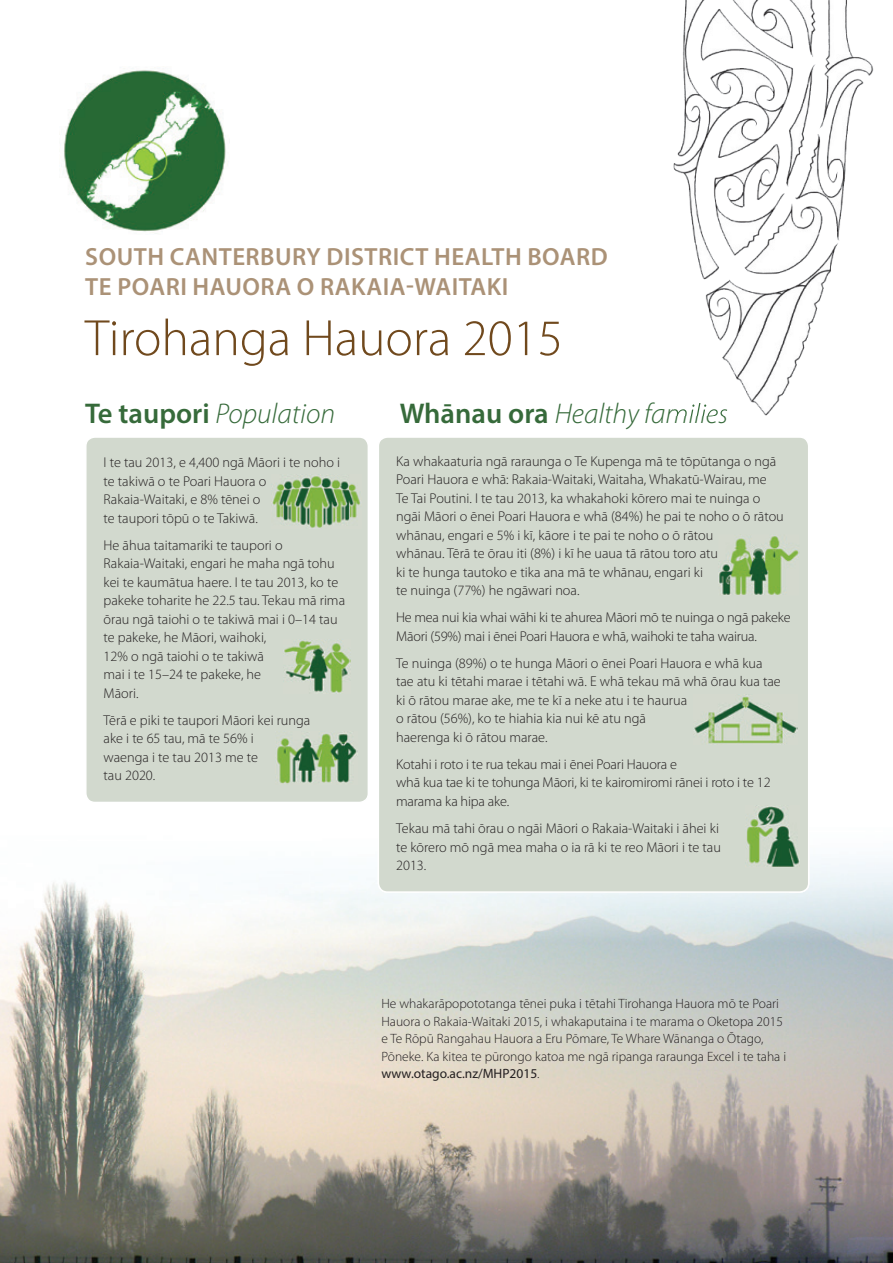
<style>
.page{position:relative;width:893px;height:1263px;background:#fff}
.page>*{position:absolute;margin:0;border:0;box-sizing:border-box;transform-origin:0 0}
.t1{font:300 51.45px "Myriad Pro";color:#70491d}
.t2{font:italic 300 28.65px "Myriad Pro";color:#366a3a}
.t3{font:600 24.9px/29.8px "Myriad Pro";letter-spacing:.02em;color:#ab9277}
.t4{font:300 14.25px/18.6px "Myriad Pro";color:#231f20}
.t5{font:300 13.5px/17.5px "Myriad Pro";color:#231f20}
.s1{font-weight:600;font-style:normal}
.s2{font-weight:400}
</style>
<div class="page">
<img style="left:0;top:876px;width:420px;height:387px">
<img style="left:788px;top:861px;width:105px;height:402px">
<img style="left:420px;top:893px;width:368px;height:370px">
<img style="left:64px;top:70px;width:162px;height:164px">
<div style="left:378px;top:438px;width:431px;height:455px;background:#d2d9ce"></div>
<img style="left:718px;top:534px;width:81px;height:62px">
<svg style="left:718px;top:548px;width:1px;height:12px"></svg>
<img style="left:693px;top:694px;width:104px;height:51px">
<img style="left:745px;top:806px;width:55px;height:62px">
<div style="left:86px;top:438px;width:282px;height:364px;background:#d2d9ce"></div>
<img style="left:272px;top:475px;width:89px;height:54px">
<img style="left:284px;top:639px;width:66px;height:55px">
<img style="left:276px;top:731px;width:81px;height:53px">
<img style="left:674px;top:0;width:199px;height:416px">
<img style="left:674px;top:403px;width:53px;height:13px">
<h3 class="t3" style="left:85px;top:241px;width:524px">SOUTH CANTERBURY DISTRICT HEALTH BOARD<br>TE POARI HAUORA O RAKAIA-WAITAKI</h3>
<h1 class="t1" style="left:85px;top:310px;width:479px">Tirohanga Hauora 2015</h1>
<h2 class="t2" style="left:85px;top:399px;width:252px"><span class="s1">Te taupori</span> Population</h2>
<h2 class="t2" style="left:400px;top:399px;width:330px"><span class="s1">Whānau ora</span> Healthy families</h2>
<p class="t4" style="left:104px;top:453px;width:238px">I te tau 2013, e 4,400 ngā Māori i te noho i te takiwā o te Poari Hauora o<br>Rakaia-Waitaki, e 8% tēnei o<br>te taupori tōpū o te Takiwā.</p>
<p class="t4" style="left:104px;top:536px;width:243px">He āhua taitamariki te taupori o<br>Rakaia-Waitaki, engari he maha ngā tohu kei te kaumātua haere. I te tau 2013, ko te pakeke toharite he 22.5 tau. Tekau mā rima ōrau ngā taiohi o te takiwā mai i 0–14 tau te pakeke, he Māori, waihoki,<br>12% o ngā taiohi o te takiwā<br>mai i te 15–24 te pakeke, he<br>Māori.</p>
<p class="t4" style="left:104px;top:711px;width:208px">Tērā e piki te taupori Māori kei runga ake i te 65 tau, mā te 56% i<br>waenga i te tau 2013 me te<br>tau 2020.</p>
<p class="t4" style="left:396px;top:452px;width:389px">Ka whakaaturia ngā raraunga o Te Kupenga mā te tōpūtanga o ngā Poari Hauora e whā: Rakaia-Waitaki, Waitaha, Whakatū-Wairau, me<br>Te Tai Poutini. I te tau 2013, ka whakahoki kōrero mai te nuinga o ngāi Māori o ēnei Poari Hauora e whā (84%) he pai te noho o ō rātou whānau, engari e 5% i kī, kāore i te pai te noho o ō rātou<br>whānau. Tērā te ōrau iti (8%) i kī he uaua tā rātou toro atu<br>ki te hunga tautoko e tika ana mā te whānau, engari ki<br>te nuinga (77%) he ngāwari noa.</p>
<p class="t4" style="left:396px;top:608px;width:396px">He mea nui kia whai wāhi ki te ahurea Māori mō te nuinga o ngā pakeke<br>Māori (59%) mai i ēnei Poari Hauora e whā, waihoki te taha wairua.</p>
<p class="t4" style="left:396px;top:654px;width:386px">Te nuinga (89%) o te hunga Māori o ēnei Poari Hauora e whā kua tae atu ki tētahi marae i tētahi wā. E whā tekau mā whā ōrau kua tae ki ō rātou marae ake, me te kī a neke atu i te haurua<br>o rātou (56%), ko te hiahia kia nui kē atu ngā<br>haerenga ki ō rātou marae.</p>
<p class="t4" style="left:396px;top:755px;width:376px">Kotahi i roto i te rua tekau mai i ēnei Poari Hauora e<br>whā kua tae ki te tohunga Māori, ki te kairomiromi rānei i roto i te 12 marama ka hipa ake.</p>
<p class="t4" style="left:396px;top:819px;width:326px">Tekau mā tahi ōrau o ngāi Māori o Rakaia-Waitaki i āhei ki te kōrero mō ngā mea maha o ia rā ki te reo Māori i te tau<br>2013.</p>
<p class="t5" style="left:381px;top:995px;width:406px">He whakarāpopototanga tēnei puka i tētahi Tirohanga Hauora mō te Poari Hauora o Rakaia-Waitaki 2015, i whakaputaina i te marama o Oketopa 2015 e Te Rōpū Rangahau Hauora a Eru Pōmare, Te Whare Wānanga o Ōtago, Pōneke. Ka kitea te pūrongo katoa me ngā ripanga raraunga Excel i te taha i <span class="s2">www.otago.ac.nz/MHP2015</span>.</p>
</div>
